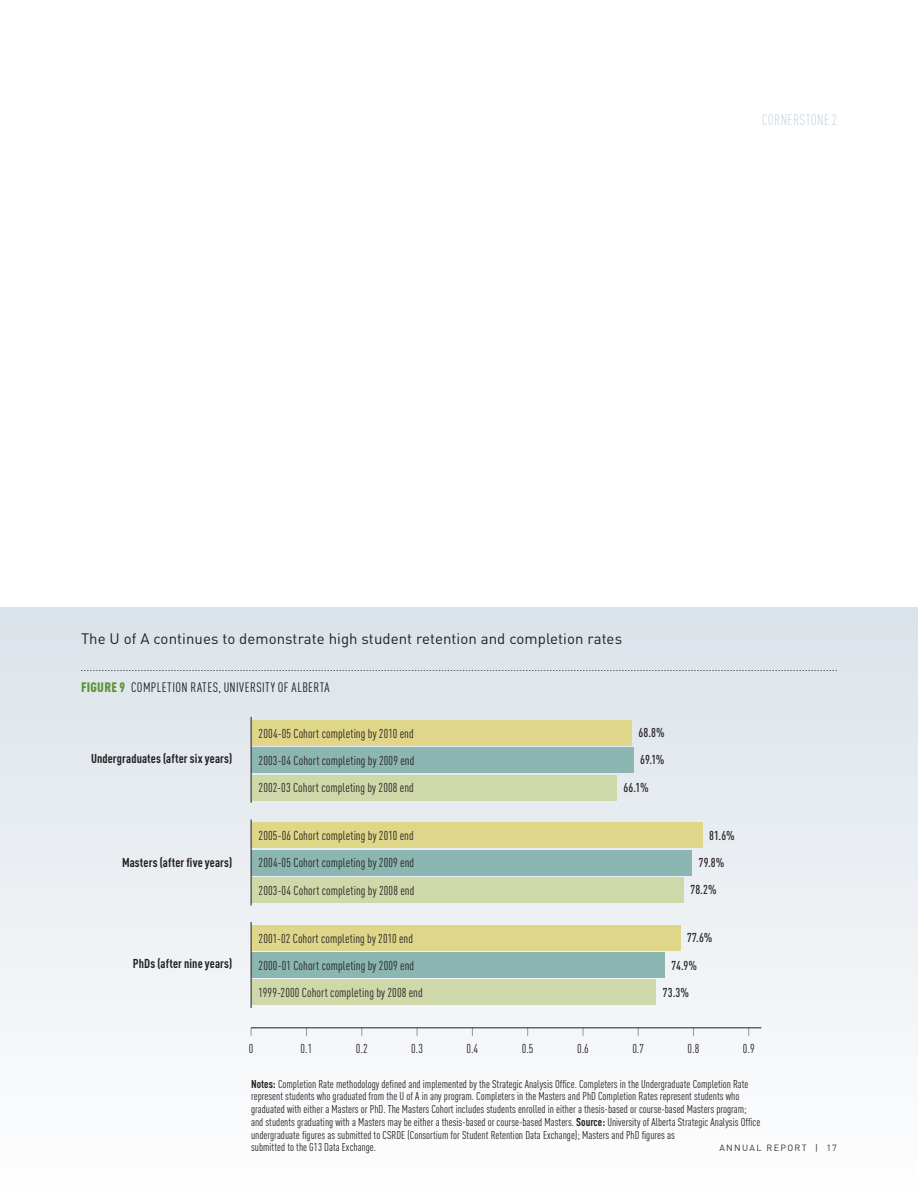
<style>
.page{position:relative;width:918px;height:1188px;background:#fff}
.page>*{position:absolute;margin:0;border:0;box-sizing:border-box;transform-origin:0 0}
.t1{font:15px "DIN Pro";letter-spacing:.005em;color:#231f20}
.t2{font:300 condensed 15px "DIN Pro";color:#bfcedb}
.t3{font:condensed 13.5px "DIN Pro";letter-spacing:.025em;color:#231f20}
.t4{font:condensed 12.75px "DIN Pro";letter-spacing:.015em;color:#231f20}
.t5{font:700 condensed 12.75px "DIN Pro";letter-spacing:.005em;color:#231f20}
.t6{font:500 condensed 12.75px "DIN Pro";letter-spacing:.01em;color:#231f20}
.t7{font:condensed 11.25px/12.8px "DIN Pro";color:#231f20}
.t8{font:9px "DIN Pro";color:#231f20}
.s1{font-weight:900;color:#6ca43a}
.s2{font-weight:700}
</style>
<div class="page">
<div style="left:0;top:607px;width:918px;height:581px;background:linear-gradient(to bottom,#dae2e9,#fdfdfe)"></div>
<div style="left:251px;top:775px;width:366px;height:25px;background:#ced8a9"></div>
<div style="left:251px;top:747px;width:382px;height:26px;background:#8cb6b1"></div>
<div style="left:251px;top:720px;width:381px;height:26px;background:#e0d68a"></div>
<div style="left:251px;top:877px;width:433px;height:26px;background:#ced8a9"></div>
<div style="left:251px;top:850px;width:441px;height:25px;background:#8cb6b1"></div>
<div style="left:251px;top:822px;width:452px;height:26px;background:#e0d68a"></div>
<div style="left:251px;top:925px;width:429px;height:26px;background:#e0d68a"></div>
<div style="left:251px;top:952px;width:414px;height:26px;background:#8cb6b1"></div>
<div style="left:251px;top:979px;width:405px;height:26px;background:#ced8a9"></div>
<svg style="left:81px;top:670px;width:756px;height:1px"></svg>
<hr style="left:251px;top:717px;width:1px;height:86px;background:#231f20">
<hr style="left:251px;top:819px;width:1px;height:86px;background:#231f20">
<hr style="left:251px;top:922px;width:1px;height:86px;background:#231f20">
<hr style="left:251px;top:1027px;width:510px;height:1px;background:#231f20">
<h1 class="t2" style="left:762px;top:111px;width:45px">CORNERSTONE</h1>
<h1 class="t2" style="left:832px;top:111px;width:7px">2</h1>
<h1 class="t1" style="left:81px;top:629px;width:543px">The U of A continues to demonstrate high student retention and completion rates</h1>
<p class="t3" style="left:81px;top:680px;width:250px"><span class="s1">FIGURE 9</span> COMPLETION RATES, UNIVERSITY OF ALBERTA</p>
<p class="t5" style="left:91px;top:751px;width:143px">Undergraduates (after six years)</p>
<p class="t5" style="left:122px;top:855px;width:112px">Masters (after five years)</p>
<p class="t5" style="left:133px;top:956px;width:101px">Phds (after nine years)</p>
<p class="t4" style="left:259px;top:726px;width:157px">2004-05 Cohort completing by 2010 end</p>
<p class="t6" style="left:638px;top:725px;width:28px">68.8%</p>
<p class="t4" style="left:259px;top:753px;width:157px">2003-04 Cohort completing by 2009 end</p>
<p class="t6" style="left:640px;top:752px;width:26px">69.1%</p>
<p class="t4" style="left:259px;top:781px;width:157px">2002-03 Cohort completing by 2008 end</p>
<p class="t6" style="left:624px;top:780px;width:27px">66.1%</p>
<p class="t4" style="left:259px;top:828px;width:157px">2005-06 Cohort completing by 2010 end</p>
<p class="t6" style="left:709px;top:828px;width:27px">81.6%</p>
<p class="t4" style="left:259px;top:856px;width:157px">2004-05 Cohort completing by 2009 end</p>
<p class="t6" style="left:699px;top:855px;width:27px">79.8%</p>
<p class="t4" style="left:259px;top:883px;width:157px">2003-04 Cohort completing by 2008 end</p>
<p class="t6" style="left:690px;top:882px;width:28px">78.2%</p>
<p class="t4" style="left:259px;top:931px;width:156px">2001-02 Cohort completing by 2010 end</p>
<p class="t6" style="left:687px;top:930px;width:27px">77.6%</p>
<p class="t4" style="left:259px;top:958px;width:157px">2000-01 Cohort completing by 2009 end</p>
<p class="t6" style="left:672px;top:958px;width:27px">74.9%</p>
<p class="t4" style="left:259px;top:985px;width:166px">1999-2000 Cohort completing by 2008 end</p>
<p class="t6" style="left:663px;top:985px;width:28px">73.3%</p>
<p class="t4" style="left:301px;top:1041px;width:13px">0 .1</p>
<p class="t4" style="left:356px;top:1041px;width:13px">0 .2</p>
<p class="t4" style="left:411px;top:1041px;width:13px">0 .3</p>
<p class="t4" style="left:467px;top:1041px;width:13px">0 .4</p>
<p class="t4" style="left:522px;top:1041px;width:13px">0 .5</p>
<p class="t4" style="left:577px;top:1041px;width:13px">0 .6</p>
<p class="t4" style="left:632px;top:1041px;width:13px">0 .7</p>
<p class="t4" style="left:688px;top:1041px;width:13px">0 .8</p>
<p class="t4" style="left:743px;top:1041px;width:13px">0 .9</p>
<p class="t4" style="left:249px;top:1041px;width:6px">0</p>
<p class="t7" style="left:251px;top:1077px;width:511px"><span class="s2">notes:</span> Completion Rate methodology defined and implemented by the Strategic Analysis office . Completers in the Undergraduate Completion Rate represent students who graduated from the U of A in any program . Completers in the Masters and phd Completion Rates represent students who graduated with either a Masters or phd . the Masters Cohort includes students enrolled in either a thesis-based or course-based Masters program; and students graduating with a Masters may be either a thesis-based or course-based Masters . <span class="s2">source:</span> University of Alberta Strategic Analysis office undergraduate figures as submitted to CSRde (Consortium for Student Retention data exchange); Masters and phd figures as<br>submitted to the g13 data exchange .</p>
<p class="t8" style="left:719px;top:1141px;width:8px">annual</p>
<p class="t8" style="left:766px;top:1141px;width:29px">report</p>
<p class="t8" style="left:815px;top:1141px;width:23px">| 17</p>
</div>
